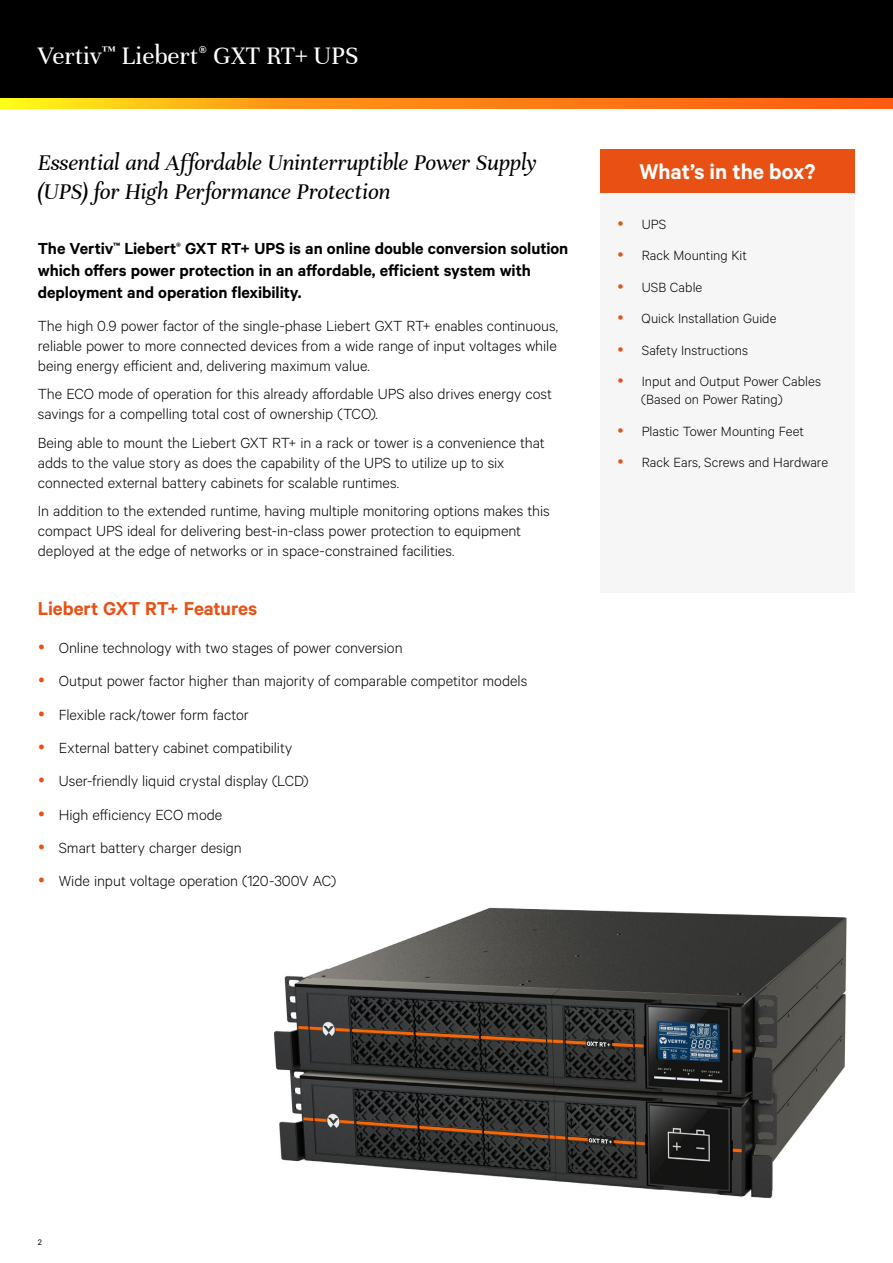
<style>
.page{position:relative;width:893px;height:1263px;background:#fff}
.page>*{position:absolute;margin:0;border:0;box-sizing:border-box;transform-origin:0 0}
.t1{font:27px "Unna";color:#fff}
.t2{font:italic 24px/28.8px "Unna";letter-spacing:-.005em;color:#000}
.t3{font:600 24px "Calibre";color:#fff}
.t4{font:600 21px "Calibre";letter-spacing:-.005em;color:#e95114}
.t5{font:600 18px/21.6px "Calibre";letter-spacing:-.005em;color:#000}
.t6{font:300 16.5px/19.8px "Calibre";color:#000}
.t7{font:300 15px/31.5px "Calibre";color:#000}
.t8{font:9px "Calibre";color:#000}
</style>
<div class="page">
<div style="left:0;top:0;width:893px;height:108px;background:#000"></div>
<svg style="left:0;top:98px;width:893px;height:11px;background:#ff9014"></svg>
<img style="left:274px;top:907px;width:573px;height:292px">
<div style="left:601px;top:193px;width:254px;height:399px;background:#f6f6f6"></div>
<div style="left:601px;top:149px;width:254px;height:44px;background:#e95114"></div>
<h1 class="t1" style="left:38px;top:40px;width:322px">Vertiv<sup>™</sup> Liebert<sup>®</sup> GXT RT+ UPS</h1>
<h2 class="t2" style="left:38px;top:149px;width:500px">Essential and Affordable Uninterruptible Power Supply (UPS) for High Performance Protection</h2>
<p class="t5" style="left:38px;top:237px;width:532px">The Vertiv<sup>™</sup> Liebert<sup>®</sup> GXT RT+ UPS is an online double conversion solution which offers power protection in an affordable, efficient system with deployment and operation flexibility.</p>
<p class="t6" style="left:38px;top:315px;width:522px;text-align:justify">The high 0.9 power factor of the single-phase Liebert GXT RT+ enables continuous, reliable power to more connected devices from a wide range of input voltages while being energy efficient and, delivering maximum value.</p>
<p class="t6" style="left:38px;top:384px;width:516px">The ECO mode of operation for this already affordable UPS also drives energy cost savings for a compelling total cost of ownership (TCO).</p>
<p class="t6" style="left:38px;top:432px;width:508px">Being able to mount the Liebert GXT RT+ in a rack or tower is a convenience that adds to the value story as does the capability of the UPS to utilize up to six connected external battery cabinets for scalable runtimes.</p>
<p class="t6" style="left:38px;top:501px;width:513px">In addition to the extended runtime, having multiple monitoring options makes this compact UPS ideal for delivering best-in-class power protection to equipment deployed at the edge of networks or in space-constrained facilities.</p>
<p class="t4" style="left:38px;top:596px;width:221px">Liebert GXT RT+ Features</p>
<p class="t6" style="left:59px;top:631px;width:470px;line-height:33.3px">Online technology with two stages of power conversion<br>Output power factor higher than majority of comparable competitor models Flexible rack/tower form factor<br>External battery cabinet compatibility<br>User-friendly liquid crystal display (LCD)<br>High efficiency ECO mode<br>Smart battery charger design<br>Wide input voltage operation (120-300V AC)</p>
<h2 class="t3" style="left:639px;top:157px;width:178px">What’s in the box?</h2>
<p class="t7" style="left:642px;top:207px;width:181px">UPS<br>Rack Mounting Kit<br>USB Cable<br>Quick Installation Guide<br>Safety Instructions<br>Input and Output Power Cables</p>
<p class="t7" style="left:641px;top:383px;width:188px">(Based on Power Rating)<br>Plastic Tower Mounting Feet<br>Rack Ears, Screws and Hardware</p>
<p class="t8" style="left:38px;top:1236px;width:6px">2</p>
</div>
